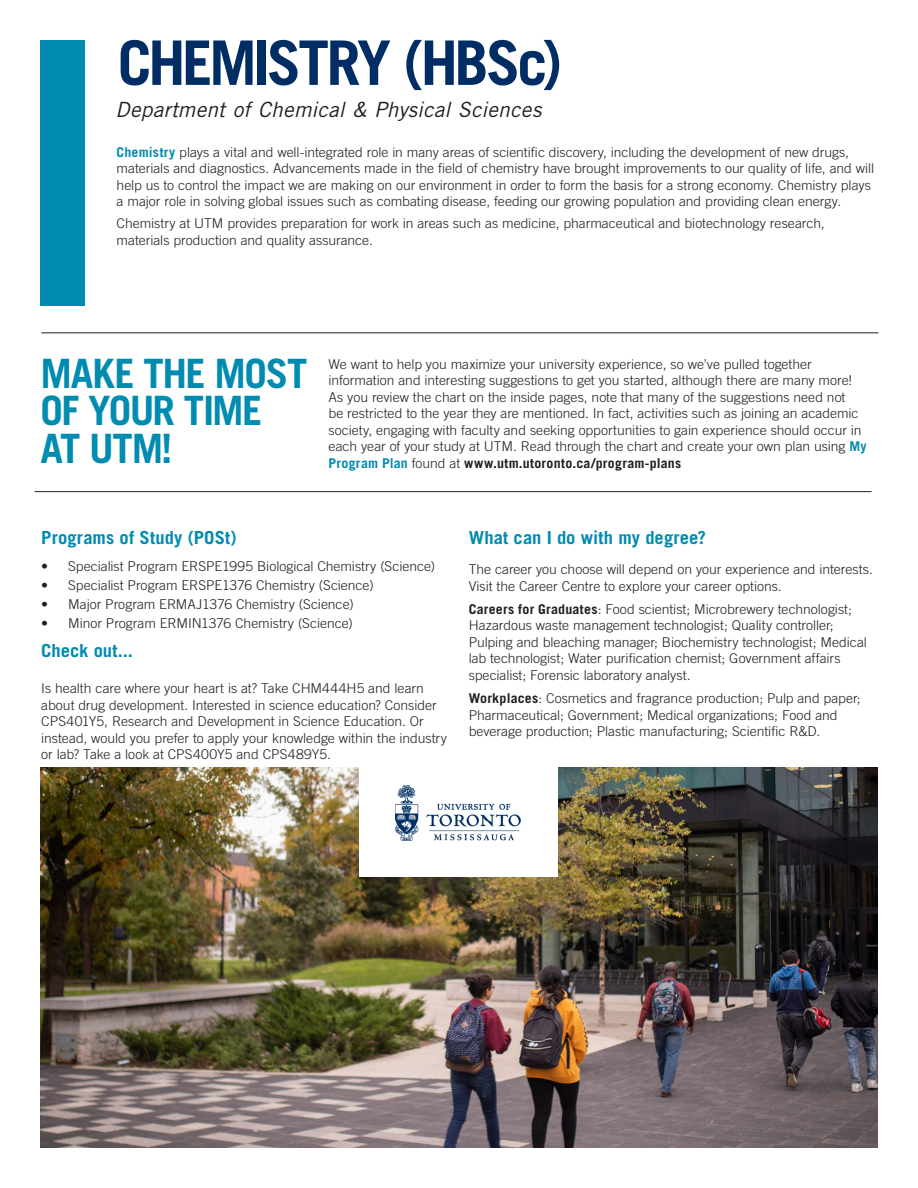
<style>
.page{position:relative;width:918px;height:1188px;background:#fff}
.page>*{position:absolute;margin:0;border:0;box-sizing:border-box;transform-origin:0 0}
.t1{font:700 61.5px "Trade Gothic LT Std";letter-spacing:-.06em;color:#002e64}
.t2{font:700 40.5px/37.5px "Trade Gothic LT Std";letter-spacing:-.035em;color:#008bb0}
.t3{font:italic 21px "Trade Gothic LT Std";letter-spacing:.01em;color:#231f20}
.t4{font:700 18px "Trade Gothic LT Std";letter-spacing:.005em;color:#008bb0}
.t5{font:300 13.5px/16.5px "Trade Gothic LT Std";letter-spacing:-.005em;color:#231f20}
.s1{font-weight:700;color:#008bb0}
.s2{font-weight:700}
</style>
<div class="page">
<img style="left:40px;top:768px;width:838px;height:380px">
<div style="left:40px;top:40px;width:45px;height:266px;background:#008bb0"></div>
<hr style="left:41px;top:333px;width:837px;height:1px;background:#231f20">
<hr style="left:35px;top:491px;width:837px;height:1px;background:#231f20">
<div style="left:360px;top:758px;width:198px;height:119px;background:#fff"></div>
<img style="left:395px;top:786px;width:125px;height:55px">
<h1 class="t1" style="left:118px;top:25px;width:446px">CHEMISTRY (HBSc)</h1>
<h3 class="t3" style="left:115px;top:97px;width:427px">Department of Chemical &amp; Physical Sciences</h3>
<p class="t5" style="left:117px;top:143px;width:759px"><span class="s1">Chemistry</span> plays a vital and well-integrated role in many areas of scientific discovery, including the development of new drugs, materials and diagnostics. Advancements made in the field of chemistry have brought improvements to our quality of life, and will help us to control the impact we are making on our environment in order to form the basis for a strong economy. Chemistry plays a major role in solving global issues such as combating disease, feeding our growing population and providing clean energy.</p>
<p class="t5" style="left:117px;top:215px;width:710px">Chemistry at UTM provides preparation for work in areas such as medicine, pharmaceutical and biotechnology research, materials production and quality assurance.</p>
<h2 class="t2" style="left:40px;top:354px;width:268px">MAKE THE MOST<br>OF YOUR TIME<br>AT UTM!</h2>
<p class="t5" style="left:328px;top:356px;width:540px">We want to help you maximize your university experience, so we’ve pulled together information and interesting suggestions to get you started, although there are many more!<br>As you review the chart on the inside pages, note that many of the suggestions need not<br>be restricted to the year they are mentioned. In fact, activities such as joining an academic society, engaging with faculty and seeking opportunities to gain experience should occur in each year of your study at UTM. Read through the chart and create your own plan using <span class="s1">My Program Plan</span> found at <span class="s2">www.utm.utoronto.ca/program-plans</span></p>
<h3 class="t4" style="left:41px;top:527px;width:197px">Programs of Study (POSt)</h3>
<p class="t5" style="left:41px;top:558px;width:395px">• Specialist Program ERSPE1995 Biological Chemistry (Science)</p>
<p class="t5" style="left:41px;top:577px;width:334px">• Specialist Program ERSPE1376 Chemistry (Science)</p>
<p class="t5" style="left:41px;top:596px;width:314px">• Major Program ERMAJ1376 Chemistry (Science)</p>
<p class="t5" style="left:41px;top:615px;width:313px">• Minor Program ERMIN1376 Chemistry (Science)</p>
<h3 class="t4" style="left:41px;top:639px;width:93px">Check out...</h3>
<p class="t5" style="left:41px;top:680px;width:407px">Is health care where your heart is at? Take CHM444H5 and learn about drug development. Interested in science education? Consider CPS401Y5, Research and Development in Science Education. Or instead, would you prefer to apply your knowledge within the industry or lab? Take a look at CPS400Y5 and CPS489Y5.</p>
<h3 class="t4" style="left:469px;top:527px;width:239px">What can I do with my degree?</h3>
<p class="t5" style="left:469px;top:561px;width:406px">The career you choose will depend on your experience and interests.<br>Visit the Career Centre to explore your career options.</p>
<p class="t5" style="left:469px;top:601px;width:400px"><span class="s2">Careers for Graduates</span>: Food scientist; Microbrewery technologist; Hazardous waste management technologist; Quality controller; Pulping and bleaching manager; Biochemistry technologist; Medical lab technologist; Water purification chemist; Government affairs specialist; Forensic laboratory analyst.</p>
<p class="t5" style="left:469px;top:690px;width:393px"><span class="s2">Workplaces</span>: Cosmetics and fragrance production; Pulp and paper;<br>Pharmaceutical; Government; Medical organizations; Food and beverage production; Plastic manufacturing; Scientific R&amp;D.</p>
</div>
